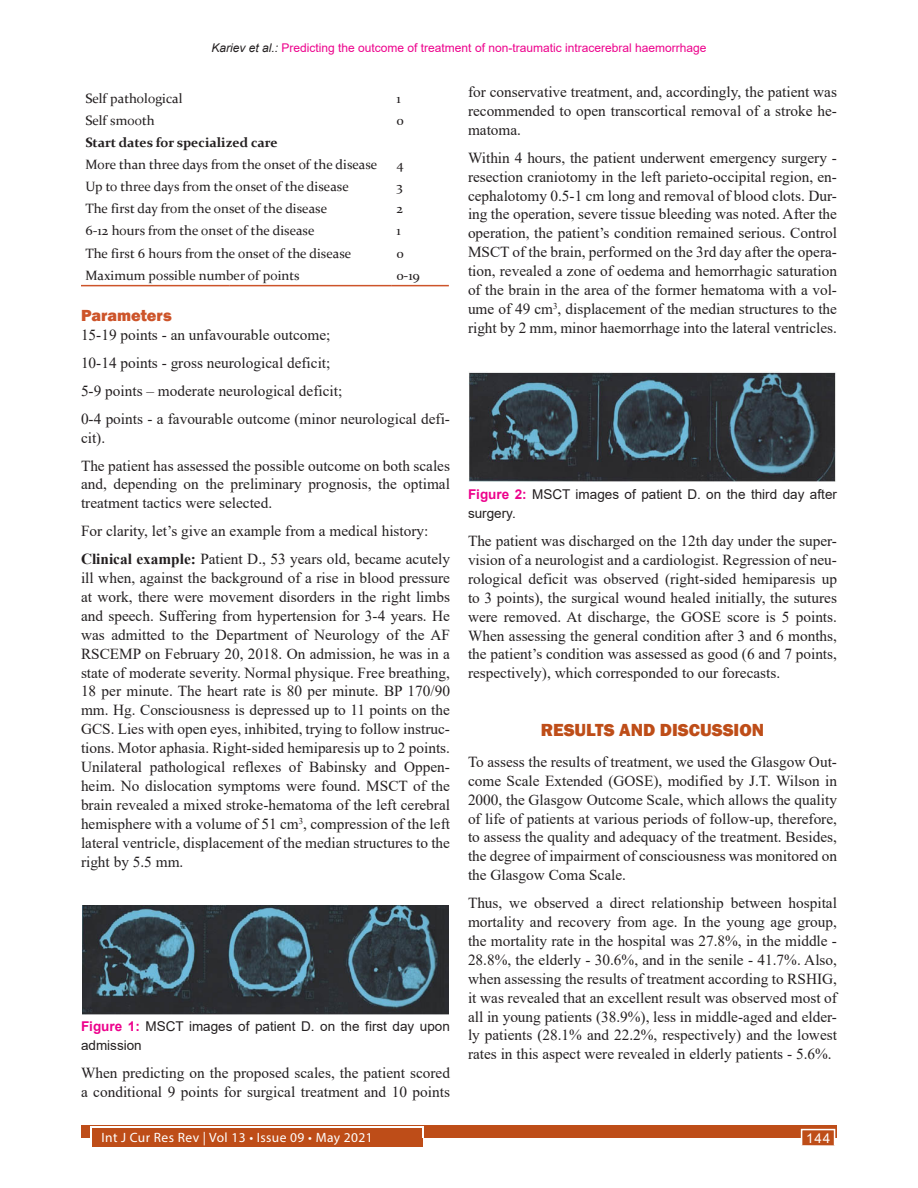
<style>
.page{position:relative;width:918px;height:1188px;background:#fff}
.page>*{position:absolute;margin:0;border:0;box-sizing:border-box;transform-origin:0 0}
.Head_1_copy_2{font:800 18px "Franklin Gothic";color:#be4d18}
.Head_2{font:800 16.5px "Franklin Gothic";color:#cd542a}
.Text{font:15.3px/18.9px "Times New Roman";color:#231f20;text-align:justify}
.Table_text{font:13.5px "Constantia";color:#231f20}
.Figure_caption{font:13.5px/18.9px "Arial";color:#231f20}
.t1{font:13.5px "Myriad Pro";letter-spacing:.03em;color:#fff}
.Table_text-2{font:700 13.5px "Constantia";color:#231f20}
.t2{font:13.5px "Arial";color:#fff}
.t3{font:12px "Arial";color:#ed028c}
.s1{font-style:italic;color:#231f20}
.s2{font-weight:700}
.s3{font-weight:700;color:#ed028c}
</style>
<div class="page">
<div style="left:81px;top:1125px;width:756px;height:13px;background:#be4d18"></div>
<div style="left:92px;top:1128px;width:331px;height:19px;background:#be4d18"></div>
<hr style="left:91px;top:1127px;width:332px;height:1px;background:#fff">
<div style="left:801px;top:1129px;width:34px;height:17px;background:#be4d18;border:2px solid #fff"></div>
<svg style="left:81px;top:284px;width:368px;height:1px"></svg>
<hr style="left:81px;top:285px;width:149px;height:1px;background:#cd542a">
<hr style="left:230px;top:285px;width:162px;height:1px;background:#cd542a">
<hr style="left:392px;top:285px;width:57px;height:1px;background:#cd542a">
<img style="left:82px;top:906px;width:367px;height:109px">
<img style="left:468px;top:372px;width:368px;height:109px">
<p class="t3" style="left:212px;top:39px;width:496px"><span class="s1">Kariev et al.:</span> Predicting the outcome of treatment of non-traumatic intracerebral haemorrhage</p>
<p class="Table_text" style="left:86px;top:89px;width:99px">Self pathological</p>
<p class="Table_text" style="left:396px;top:89px;width:6px">1</p>
<p class="Table_text" style="left:86px;top:111px;width:71px">Self smooth</p>
<p class="Table_text" style="left:396px;top:111px;width:9px">0</p>
<p class="Table_text-2" style="left:86px;top:133px;width:194px">Start dates for specialized care</p>
<p class="Table_text" style="left:86px;top:155px;width:293px">More than three days from the onset of the disease</p>
<p class="Table_text" style="left:396px;top:155px;width:9px">4</p>
<p class="Table_text" style="left:86px;top:177px;width:265px">Up to three days from the onset of the disease</p>
<p class="Table_text" style="left:396px;top:177px;width:8px">3</p>
<p class="Table_text" style="left:86px;top:199px;width:243px">The first day from the onset of the disease</p>
<p class="Table_text" style="left:396px;top:199px;width:8px">2</p>
<p class="Table_text" style="left:86px;top:222px;width:231px">6-12 hours from the onset of the disease</p>
<p class="Table_text" style="left:396px;top:222px;width:6px">1</p>
<p class="Table_text" style="left:86px;top:244px;width:267px">The first 6 hours from the onset of the disease</p>
<p class="Table_text" style="left:396px;top:244px;width:9px">0</p>
<p class="Table_text" style="left:86px;top:266px;width:216px">Maximum possible number of points</p>
<p class="Table_text" style="left:396px;top:266px;width:25px">0-19</p>
<p class="Head_2" style="left:81px;top:305px;width:92px">Parameters</p>
<p class="Text" style="left:81px;top:325px;width:251px">15-19 points - an unfavourable outcome;</p>
<p class="Text" style="left:81px;top:353px;width:251px">10-14 points - gross neurological deficit;</p>
<p class="Text" style="left:81px;top:381px;width:263px">5-9 points – moderate neurological deficit;</p>
<p class="Text" style="left:81px;top:409px;width:370px">0-4 points - a favourable outcome (minor neurological defi&shy;cit).</p>
<p class="Text" style="left:81px;top:456px;width:371px">The patient has assessed the possible outcome on both scales and, depending on the preliminary prognosis, the optimal treatment tactics were selected.</p>
<p class="Text" style="left:81px;top:521px;width:349px">For clarity, let’s give an example from a medical history:</p>
<p class="Text" style="left:81px;top:549px;width:371px"><span class="s2">Clinical example:</span> Patient D., 53 years old, became acutely ill when, against the background of a rise in blood pressure at work, there were movement disorders in the right limbs and speech. Suffering from hypertension for 3-4 years. He was admitted to the Department of Neurology of the AF RSCEMP on February 20, 2018. On admission, he was in a state of moderate severity. Normal physique. Free breathing, 18 per minute. The heart rate is 80 per minute. BP 170/90 mm. Hg. Consciousness is depressed up to 11 points on the GCS. Lies with open eyes, inhibited, trying to follow instruc&shy;tions. Motor aphasia. Right-sided hemiparesis up to 2 points.<br>Unilateral pathological reflexes of Babinsky and Oppen&shy;heim. No dislocation symptoms were found. MSCT of the brain revealed a mixed stroke-hematoma of the left cerebral hemisphere with a volume of 51 cm<sup>3</sup>, compression of the left lateral ventricle, displacement of the median structures to the right by 5.5 mm.</p>
<p class="Figure_caption" style="left:81px;top:1017px;width:370px"><span class="s3">Figure 1:</span> MSCT images of patient D. on the first day upon admission</p>
<p class="Text" style="left:81px;top:1063px;width:371px">When predicting on the proposed scales, the patient scored a conditional 9 points for surgical treatment and 10 points</p>
<p class="Text" style="left:468px;top:82px;width:371px">for conservative treatment, and, accordingly, the patient was recommended to open transcortical removal of a stroke he&shy;matoma.</p>
<p class="Text" style="left:468px;top:148px;width:371px">Within 4 hours, the patient underwent emergency surgery - resection craniotomy in the left parieto-occipital region, en&shy;cephalotomy 0.5-1 cm long and removal of blood clots. Dur&shy;ing the operation, severe tissue bleeding was noted. After the operation, the patient’s condition remained serious. Control MSCT of the brain, performed on the 3rd day after the opera&shy;tion, revealed a zone of oedema and hemorrhagic saturation of the brain in the area of the former hematoma with a vol&shy;ume of 49 cm<sup>3</sup>, displacement of the median structures to the right by 2 mm, minor haemorrhage into the lateral ventricles.</p>
<p class="Figure_caption" style="left:468px;top:485px;width:371px"><span class="s3">Figure 2:</span> MSCT images of patient D. on the third day after surgery.</p>
<p class="Text" style="left:468px;top:531px;width:371px">The patient was discharged on the 12th day under the super&shy;vision of a neurologist and a cardiologist. Regression of neu&shy;rological deficit was observed (right-sided hemiparesis up to 3 points), the surgical wound healed initially, the sutures were removed. At discharge, the GOSE score is 5 points.<br>When assessing the general condition after 3 and 6 months, the patient’s condition was assessed as good (6 and 7 points, respectively), which corresponded to our forecasts.</p>
<p class="Head_1_copy_2" style="left:541px;top:718px;width:225px">RESULTS AND DISCUSSION</p>
<p class="Text" style="left:468px;top:752px;width:371px">To assess the results of treatment, we used the Glasgow Out&shy;come Scale Extended (GOSE), modified by J.T. Wilson in 2000, the Glasgow Outcome Scale, which allows the quality of life of patients at various periods of follow-up, therefore, to assess the quality and adequacy of the treatment. Besides, the degree of impairment of consciousness was monitored on the Glasgow Coma Scale.</p>
<p class="Text" style="left:468px;top:893px;width:371px">Thus, we observed a direct relationship between hospital mortality and recovery from age. In the young age group, the mortality rate in the hospital was 27.8%, in the middle - 28.8%, the elderly - 30.6%, and in the senile - 41.7%. Also, when assessing the results of treatment according to RSHIG, it was revealed that an excellent result was observed most of all in young patients (38.9%), less in middle-aged and elder&shy;ly patients (28.1% and 22.2%, respectively) and the lowest rates in this aspect were revealed in elderly patients - 5.6%.</p>
<p class="t1" style="left:101px;top:1129px;width:273px">Int J Cur Res Rev | Vol 13 • Issue 09 • May 2021</p>
<p class="t2" style="left:806px;top:1129px;width:26px">144</p>
</div>
